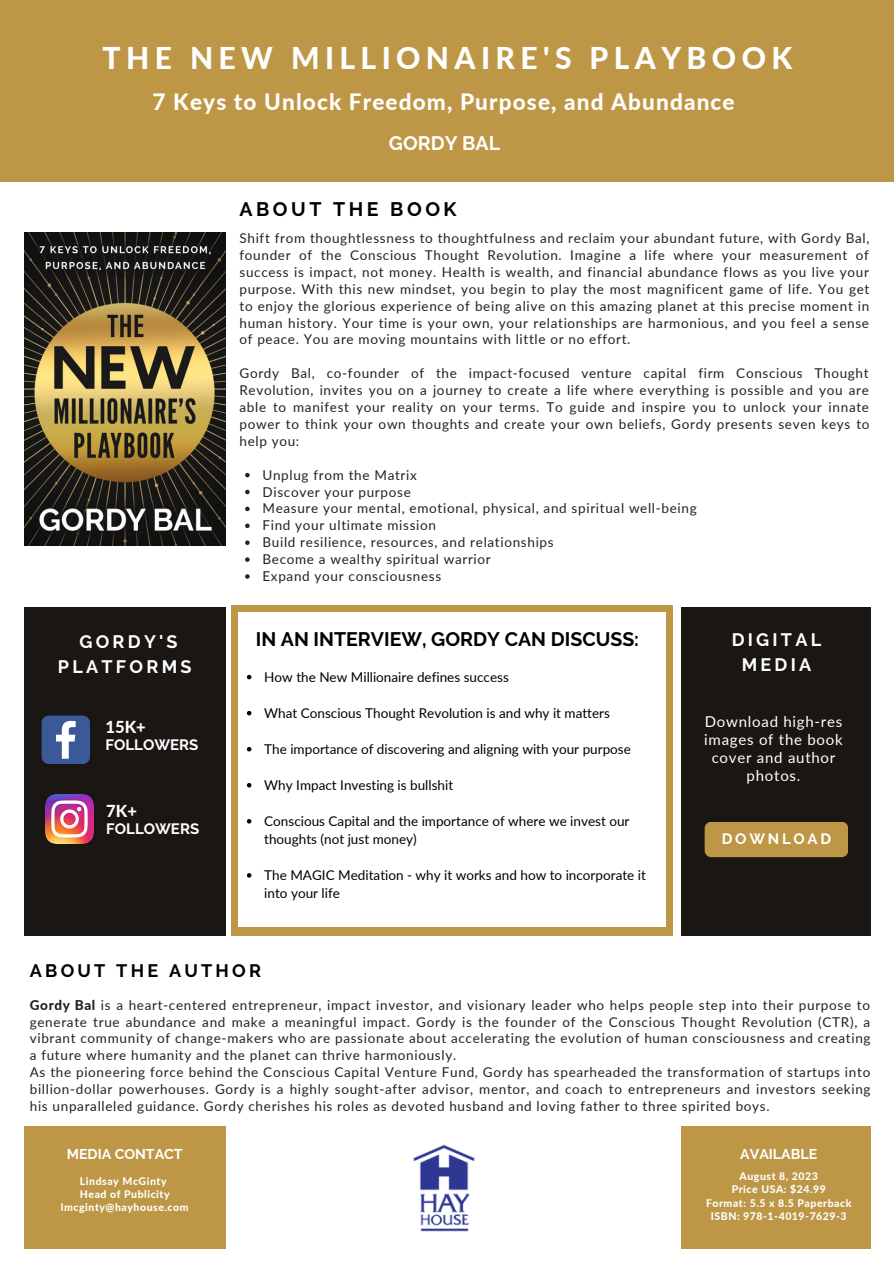
<style>
.page{position:relative;width:894px;height:1264px;background:#fff}
.page>*{position:absolute;margin:0;border:0;box-sizing:border-box;transform-origin:0 0}
.t1{font:800 30px "Lato";letter-spacing:.18em;color:#fff}
.t2{font:800 22.5px "Lato";letter-spacing:.05em;color:#fff}
.t3{font:700 19.5px "Raleway";color:#000}
.t4{font:700 19.5px "Raleway";letter-spacing:.18em;color:#000}
.t5{font:700 19.5px "Raleway";color:#fff}
.t6{font:700 18px/24.8px "Raleway";letter-spacing:.18em;color:#fff;text-align:center}
.t7{font:700 18px "Raleway";letter-spacing:.18em;color:#000}
.t8{font:800 16.5px "Lato";color:#fff}
.t9{font:15px/18px "Lato";letter-spacing:.05em;color:#fff;text-align:center}
.t10{font:700 15px "Raleway";color:#fff}
.t11{font:700 15px "Raleway";letter-spacing:.18em;color:#fff}
.t12{font:700 14.25px "Raleway";color:#fff}
.t13{font:13.5px/17px "Lato";letter-spacing:.05em;color:#222;text-align:justify}
.t14{font:13.5px/18px "Lato";color:#000}
.t15{font:800 10.5px "Lato";letter-spacing:.05em;color:#fff}
.s1{font-weight:800}
</style>
<div class="page">
<div style="left:0;top:0;width:893px;height:182px;background:#bd9746"></div>
<div style="left:24px;top:607px;width:201px;height:328px;background:#191614"></div>
<svg style="left:42px;top:715px;width:48px;height:49px;background:#5971a4"></svg>
<img style="left:45px;top:794px;width:48px;height:49px">
<div style="left:681px;top:607px;width:190px;height:328px;background:#191614"></div>
<div style="left:231px;top:605px;width:441px;height:330px;background:#bd9746"></div>
<div style="left:238px;top:613px;width:427px;height:313px;background:#fff"></div>
<div style="left:704px;top:821px;width:143px;height:36px;background:#bd9746;border-radius:7px"></div>
<div style="left:24px;top:1126px;width:201px;height:122px;background:#bd9746"></div>
<div style="left:681px;top:1126px;width:190px;height:122px;background:#bd9746"></div>
<img style="left:413px;top:1144px;width:62px;height:88px">
<img style="left:24px;top:232px;width:202px;height:313px">
<svg style="left:245px;top:473px;width:4px;height:4px"></svg>
<svg style="left:245px;top:490px;width:4px;height:4px"></svg>
<svg style="left:245px;top:506px;width:4px;height:5px"></svg>
<svg style="left:245px;top:523px;width:4px;height:5px"></svg>
<svg style="left:245px;top:540px;width:4px;height:5px"></svg>
<svg style="left:245px;top:557px;width:4px;height:5px"></svg>
<svg style="left:245px;top:574px;width:4px;height:4px"></svg>
<svg style="left:247px;top:675px;width:4px;height:4px"></svg>
<svg style="left:247px;top:711px;width:4px;height:4px"></svg>
<svg style="left:247px;top:747px;width:4px;height:4px"></svg>
<svg style="left:247px;top:783px;width:4px;height:4px"></svg>
<svg style="left:247px;top:819px;width:4px;height:4px"></svg>
<svg style="left:247px;top:873px;width:4px;height:4px"></svg>
<p class="t1" style="left:103px;top:39px;width:691px">THE NEW MILLIONAIRE'S PLAYBOOK</p>
<p class="t2" style="left:152px;top:88px;width:583px">7 Keys to Unlock Freedom, Purpose, and Abundance</p>
<p class="t5" style="left:389px;top:131px;width:113px">GORDY BAL</p>
<p class="t4" style="left:239px;top:197px;width:219px">ABOUT THE BOOK</p>
<p class="t13" style="left:239px;top:229px;width:631px">Shift from thoughtlessness to thoughtfulness and reclaim your abundant future, with Gordy Bal, founder of the Conscious Thought Revolution. Imagine a life where your measurement of success is impact, not money. Health is wealth, and financial abundance flows as you live your purpose. With this new mindset, you begin to play the most magnificent game of life. You get to enjoy the glorious experience of being alive on this amazing planet at this precise moment in human history. Your time is your own, your relationships are harmonious, and you feel a sense of peace. You are moving mountains with little or no effort.</p>
<p class="t13" style="left:239px;top:364px;width:631px">Gordy Bal, co-founder of the impact-focused venture capital firm Conscious Thought Revolution, invites you on a journey to create a life where everything is possible and you are able to manifest your reality on your terms. To guide and inspire you to unlock your innate power to think your own thoughts and create your own beliefs, Gordy presents seven keys to help you:</p>
<p class="t6" style="left:79px;top:629px;width:100px">GORDY'S</p>
<p class="t6" style="left:58px;top:654px;width:135px">PLATFORMS</p>
<p class="t8" style="left:105px;top:716px;width:42px">15K+</p>
<p class="t10" style="left:105px;top:736px;width:94px">FOLLOWERS</p>
<p class="t8" style="left:106px;top:801px;width:32px">7K+</p>
<p class="t10" style="left:106px;top:819px;width:94px">FOLLOWERS</p>
<p class="t13" style="left:262px;top:466px;width:156px">Unplug from the Matrix</p>
<p class="t13" style="left:262px;top:483px;width:150px">Discover your purpose</p>
<p class="t13" style="left:262px;top:499px;width:435px">Measure your mental, emotional, physical, and spiritual well-being</p>
<p class="t13" style="left:262px;top:516px;width:175px">Find your ultimate mission</p>
<p class="t13" style="left:262px;top:533px;width:293px">Build resilience, resources, and relationships</p>
<p class="t13" style="left:262px;top:550px;width:230px">Become a wealthy spiritual warrior</p>
<p class="t13" style="left:262px;top:567px;width:180px">Expand your consciousness</p>
<p class="t3" style="left:256px;top:628px;width:385px">IN AN INTERVIEW, GORDY CAN DISCUSS:</p>
<p class="t14" style="left:264px;top:667px;width:246px">How the New Millionaire defines success</p>
<p class="t14" style="left:264px;top:703px;width:347px">What Conscious Thought Revolution is and why it matters</p>
<p class="t14" style="left:264px;top:739px;width:368px">The importance of discovering and aligning with your purpose</p>
<p class="t14" style="left:264px;top:775px;width:190px">Why Impact Investing is bullshit</p>
<p class="t14" style="left:264px;top:811px;width:366px">Conscious Capital and the importance of where we invest our thoughts (not just money)</p>
<p class="t14" style="left:264px;top:865px;width:383px">The MAGIC Meditation - why it works and how to incorporate it into your life</p>
<p class="t6" style="left:731px;top:627px;width:91px">DIGITAL<br>MEDIA</p>
<p class="t9" style="left:704px;top:712px;width:140px">Download high-res images of the book cover and author photos.</p>
<p class="t11" style="left:721px;top:829px;width:111px">DOWNLOAD</p>
<p class="t7" style="left:30px;top:959px;width:233px">ABOUT THE AUTHOR</p>
<p class="t13" style="left:30px;top:995px;width:842px"><span class="s1">Gordy Bal</span> is a heart-centered entrepreneur, impact investor, and visionary leader who helps people step into their purpose to generate true abundance and make a meaningful impact. Gordy is the founder of the Conscious Thought Revolution (CTR), a vibrant community of change-makers who are passionate about accelerating the evolution of human consciousness and creating a future where humanity and the planet can thrive harmoniously.</p>
<p class="t13" style="left:30px;top:1063px;width:842px">As the pioneering force behind the Conscious Capital Venture Fund, Gordy has spearheaded the transformation of startups into billion-dollar powerhouses. Gordy is a highly sought-after advisor, mentor, and coach to entrepreneurs and investors seeking his unparalleled guidance. Gordy cherishes his roles as devoted husband and loving father to three spirited boys.</p>
<p class="t12" style="left:67px;top:1145px;width:117px">MEDIA CONTACT</p>
<p class="t15" style="left:80px;top:1174px;width:88px">Lindsay McGinty</p>
<p class="t15" style="left:80px;top:1187px;width:91px">Head of Publicity</p>
<p class="t15" style="left:61px;top:1200px;width:129px">lmcginty@hayhouse.com</p>
<p class="t12" style="left:740px;top:1145px;width:78px">AVAILABLE</p>
<p class="t15" style="left:739px;top:1169px;width:80px">August 8, 2023</p>
<p class="t15" style="left:731px;top:1182px;width:96px">Price USA: $24.99</p>
<p class="t15" style="left:705px;top:1196px;width:147px">Format: 5.5 x 8.5 Paperback</p>
<p class="t15" style="left:710px;top:1209px;width:137px">ISBN: 978-1-4019-7629-3</p>
</div>
